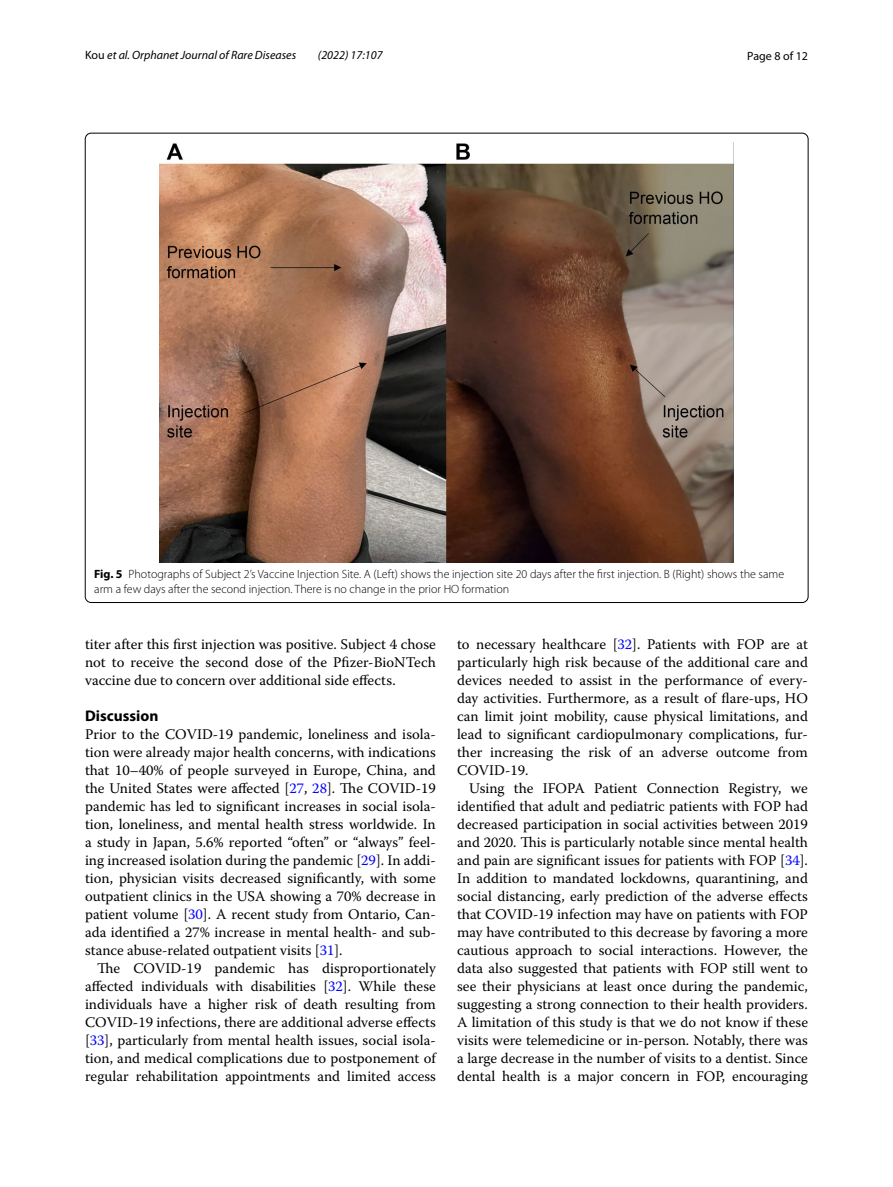
<style>
.page{position:relative;width:893px;height:1187px;background:#fff}
.page>*{position:absolute;margin:0;border:0;box-sizing:border-box;transform-origin:0 0}
.t1{font:700 15.45px "Myriad Pro";color:#000}
.t2{font:14.7px/18px "Warnock Pro";color:#000;text-align:justify}
.t3{font:300 12px/15px "Myriad Pro";color:#000}
.t4{font:italic 12px "Myriad Pro";color:#000}
.t5{font:12px "Myriad Pro";color:#000}
.s1{font-style:normal}
.s2{font-weight:700}
.s3{color:#00f}
</style>
<div class="page">
<img style="left:160px;top:142px;width:574px;height:421px">
<p class="t4" style="left:85px;top:48px;width:213px"><span class="s1">Kou</span> et al. Orphanet Journal of Rare Diseases</p>
<p class="t4" style="left:318px;top:48px;width:66px">(2022) 17:107</p>
<p class="t5" style="left:747px;top:48px;width:62px">Page 8 of 12</p>
<p class="t3" style="left:94px;top:566px;width:691px"><span class="s2">Fig. 5</span> Photographs of Subject 2’s Vaccine Injection Site. A (Left) shows the injection site 20 days after the first injection. B (Right) shows the same arm a few days after the second injection. There is no change in the prior HO formation</p>
<p class="t2" style="left:85px;top:635px;width:352px">titer after this first injection was positive. Subject 4 chose not to receive the second dose of the Pfizer-BioNTech vaccine due to concern over additional side effects.</p>
<p class="t1" style="left:85px;top:706px;width:75px">Discussion</p>
<p class="t2" style="left:85px;top:725px;width:352px">Prior to the COVID-19 pandemic, loneliness and isola&shy;tion were already major health concerns, with indications that 10–40% of people surveyed in Europe, China, and the United States were affected [<span class="s3">27</span>, <span class="s3">28</span>]. The COVID-19 pandemic has led to significant increases in social isola&shy;tion, loneliness, and mental health stress worldwide. In a study in Japan, 5.6% reported “often” or “always” feel&shy;ing increased isolation during the pandemic [<span class="s3">29</span>]. In addi&shy;tion, physician visits decreased significantly, with some outpatient clinics in the USA showing a 70% decrease in patient volume [<span class="s3">30</span>]. A recent study from Ontario, Can&shy;ada identified a 27% increase in mental health- and sub&shy;stance abuse-related outpatient visits [<span class="s3">31</span>].</p>
<p class="t2" style="left:85px;top:959px;width:352px;text-indent:12px">The COVID-19 pandemic has disproportionately affected individuals with disabilities [<span class="s3">32</span>]. While these individuals have a higher risk of death resulting from COVID-19 infections, there are additional adverse effects [<span class="s3">33</span>], particularly from mental health issues, social isola&shy;tion, and medical complications due to postponement of regular rehabilitation appointments and limited access</p>
<p class="t2" style="left:457px;top:635px;width:352px">to necessary healthcare [<span class="s3">32</span>]. Patients with FOP are at particularly high risk because of the additional care and devices needed to assist in the performance of every&shy;day activities. Furthermore, as a result of flare-ups, HO can limit joint mobility, cause physical limitations, and lead to significant cardiopulmonary complications, fur&shy;ther increasing the risk of an adverse outcome from COVID-19.</p>
<p class="t2" style="left:457px;top:779px;width:352px;text-indent:12px">Using the IFOPA Patient Connection Registry, we identified that adult and pediatric patients with FOP had decreased participation in social activities between 2019 and 2020. This is particularly notable since mental health and pain are significant issues for patients with FOP [<span class="s3">34</span>].<br>In addition to mandated lockdowns, quarantining, and social distancing, early prediction of the adverse effects that COVID-19 infection may have on patients with FOP may have contributed to this decrease by favoring a more cautious approach to social interactions. However, the data also suggested that patients with FOP still went to see their physicians at least once during the pandemic, suggesting a strong connection to their health providers.<br>A limitation of this study is that we do not know if these visits were telemedicine or in-person. Notably, there was a large decrease in the number of visits to a dentist. Since dental health is a major concern in FOP, encouraging</p>
</div>
